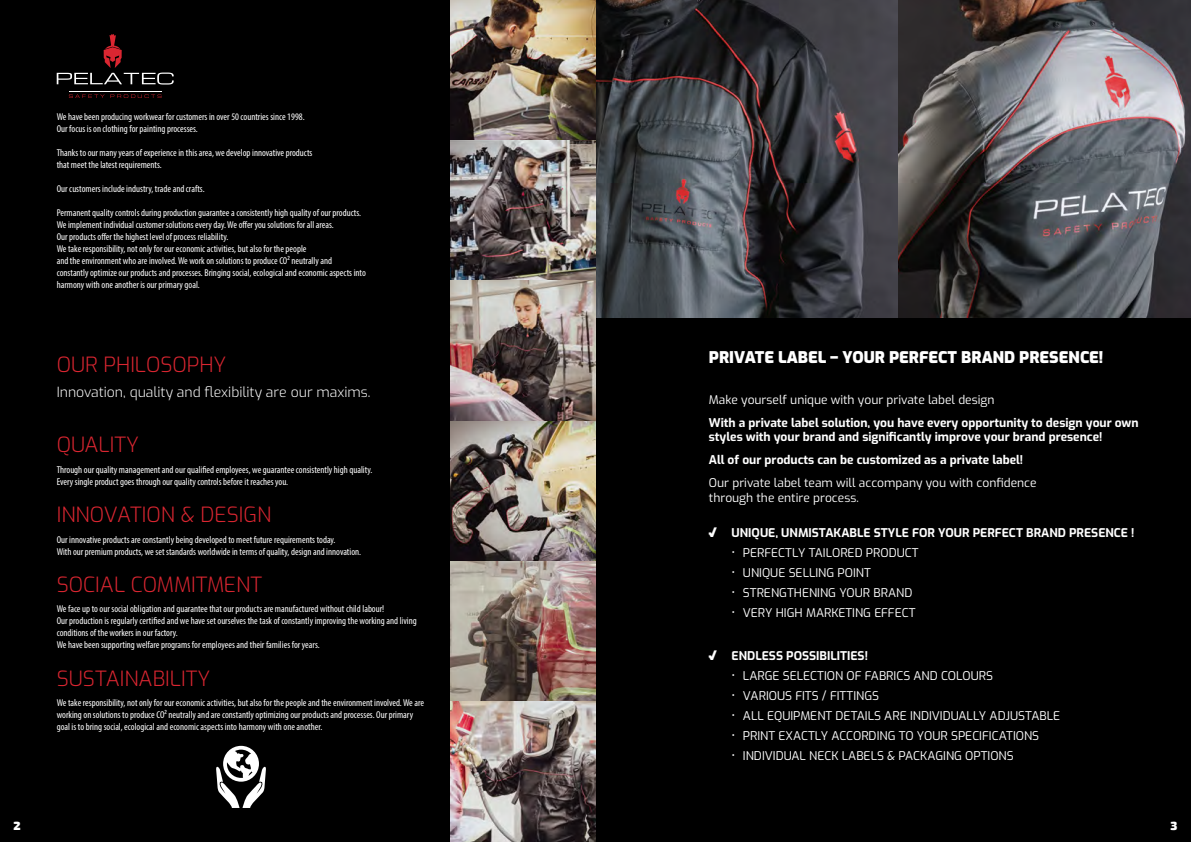
<style>
.page{position:relative;width:1191px;height:842px;background:#fff}
.page>*{position:absolute;margin:0;border:0;box-sizing:border-box;transform-origin:0 0}
.t1{font:300 21px "Exo";color:#da2631}
.t2{font:900 16px "Exo";color:#fff}
.t3{font:300 14px "Exo";color:#fff}
.t4{font:12px/14.4px "Exo";color:#fff}
.t5{font:700 12px/14.4px "Exo";color:#fff}
.t6{font:900 12px "Exo 2";color:#fff}
.t7{font:condensed 10px/12px "Myriad Pro";color:#fff}
.s1{font-weight:900}
</style>
<div class="page">
<div style="left:0;top:0;width:595px;height:842px;background:#000"></div>
<div style="left:595px;top:0;width:596px;height:842px;background:#000"></div>
<hr style="left:69px;top:92px;width:93px;height:1px;background:#fff">
<svg style="left:57px;top:34px;width:117px;height:51px"></svg>
<svg style="left:69px;top:94px;width:93px;height:4px"></svg>
<img style="left:897px;top:0;width:294px;height:317px">
<img style="left:595px;top:0;width:302px;height:317px">
<img style="left:451px;top:0;width:144px;height:842px">
<svg style="left:216px;top:746px;width:50px;height:62px"></svg>
<p class="t7" style="left:57px;top:110px;width:249px">We have been producing workwear for customers in over 50 countries since 1998.<br>Our focus is on clothing for painting processes.</p>
<p class="t7" style="left:57px;top:146px;width:257px">Thanks to our many years of experience in this area, we develop innovative products that meet the latest requirements.</p>
<p class="t7" style="left:57px;top:182px;width:149px">Our customers include industry, trade and crafts.</p>
<p class="t7" style="left:57px;top:206px;width:311px">Permanent quality controls during production guarantee a consistently high quality of our products.<br>We implement individual customer solutions every day. We offer you solutions for all areas.<br>Our products offer the highest level of process reliability.<br>We take responsibility, not only for our economic activities, but also for the people<br>and the environment who are involved. We work on solutions to produce CO² neutrally and constantly optimize our products and processes. Bringing social, ecological and economic aspects into harmony with one another is our primary goal.</p>
<h1 class="t1" style="left:57px;top:349px;width:171px">OUR PHILOSOPHY</h1>
<h3 class="t3" style="left:57px;top:382px;width:315px">Innovation, quality and flexibility are our maxims.</h3>
<h1 class="t1" style="left:57px;top:429px;width:84px">QUALITY</h1>
<p class="t7" style="left:57px;top:463px;width:317px">Through our quality management and our qualified employees, we guarantee consistently high quality.<br>Every single product goes through our quality controls before it reaches you.</p>
<h1 class="t1" style="left:57px;top:499px;width:216px">INNOVATION &amp; DESIGN</h1>
<p class="t7" style="left:57px;top:533px;width:306px">Our innovative products are constantly being developed to meet future requirements today.<br>With our premium products, we set standards worldwide in terms of quality, design and innovation.</p>
<h1 class="t1" style="left:57px;top:569px;width:207px">SOCIAL COMMITMENT</h1>
<p class="t7" style="left:57px;top:603px;width:361px">We face up to our social obligation and guarantee that our products are manufactured without child labour!<br>Our production is regularly certified and we have set ourselves the task of constantly improving the working and living conditions of the workers in our factory.<br>We have been supporting welfare programs for employees and their families for years.</p>
<h1 class="t1" style="left:57px;top:662px;width:155px">SUSTAINABILITY</h1>
<p class="t7" style="left:57px;top:697px;width:369px">We take responsibility, not only for our economic activities, but also for the people and the environment involved. We are working on solutions to produce CO² neutrally and are constantly optimizing our products and processes. Our primary goal is to bring social, ecological and economic aspects into harmony with one another.</p>
<h2 class="t2" style="left:709px;top:345px;width:396px">PRIVATE LABEL – YOUR PERFECT BRAND PRESENCE!</h2>
<p class="t4" style="left:709px;top:392px;width:287px">Make yourself unique with your private label design</p>
<p class="t5" style="left:709px;top:415px;width:431px">With a private label solution, you have every opportunity to design your own styles with your brand and significantly improve your brand presence!</p>
<p class="t5" style="left:709px;top:452px;width:316px">All of our products can be customized as a private label!</p>
<p class="t4" style="left:709px;top:475px;width:329px">Our private label team will accompany you with confidence through the entire process.</p>
<p class="t5" style="left:709px;top:524px;width:427px"><span class="s1">√</span> UNIQUE, UNMISTAKABLE STYLE FOR YOUR PERFECT BRAND PRESENCE !</p>
<p class="t4" style="left:731px;top:544px;width:188px">• PERFECTLY TAILORED PRODUCT</p>
<p class="t4" style="left:731px;top:564px;width:141px">• UNIQUE SELLING POINT</p>
<p class="t4" style="left:731px;top:584px;width:182px">• STRENGTHENING YOUR BRAND</p>
<p class="t4" style="left:731px;top:605px;width:185px">• VERY HIGH MARKETING EFFECT</p>
<p class="t5" style="left:709px;top:647px;width:160px"><span class="s1">√</span> ENDLESS POSSIBILITIES!</p>
<p class="t4" style="left:731px;top:668px;width:263px">• LARGE SELECTION OF FABRICS AND COLOURS</p>
<p class="t4" style="left:731px;top:688px;width:149px">• VARIOUS FITS / FITTINGS</p>
<p class="t4" style="left:731px;top:708px;width:330px">• ALL EQUIPMENT DETAILS ARE INDIVIDUALLY ADJUSTABLE</p>
<p class="t4" style="left:731px;top:728px;width:309px">• PRINT EXACTLY ACCORDING TO YOUR SPECIFICATIONS</p>
<p class="t4" style="left:731px;top:748px;width:284px">• INDIVIDUAL NECK LABELS &amp; PACKAGING OPTIONS</p>
<p class="t6" style="left:13px;top:816px;width:9px">2</p>
<p class="t6" style="left:1170px;top:816px;width:8px">3</p>
</div>
